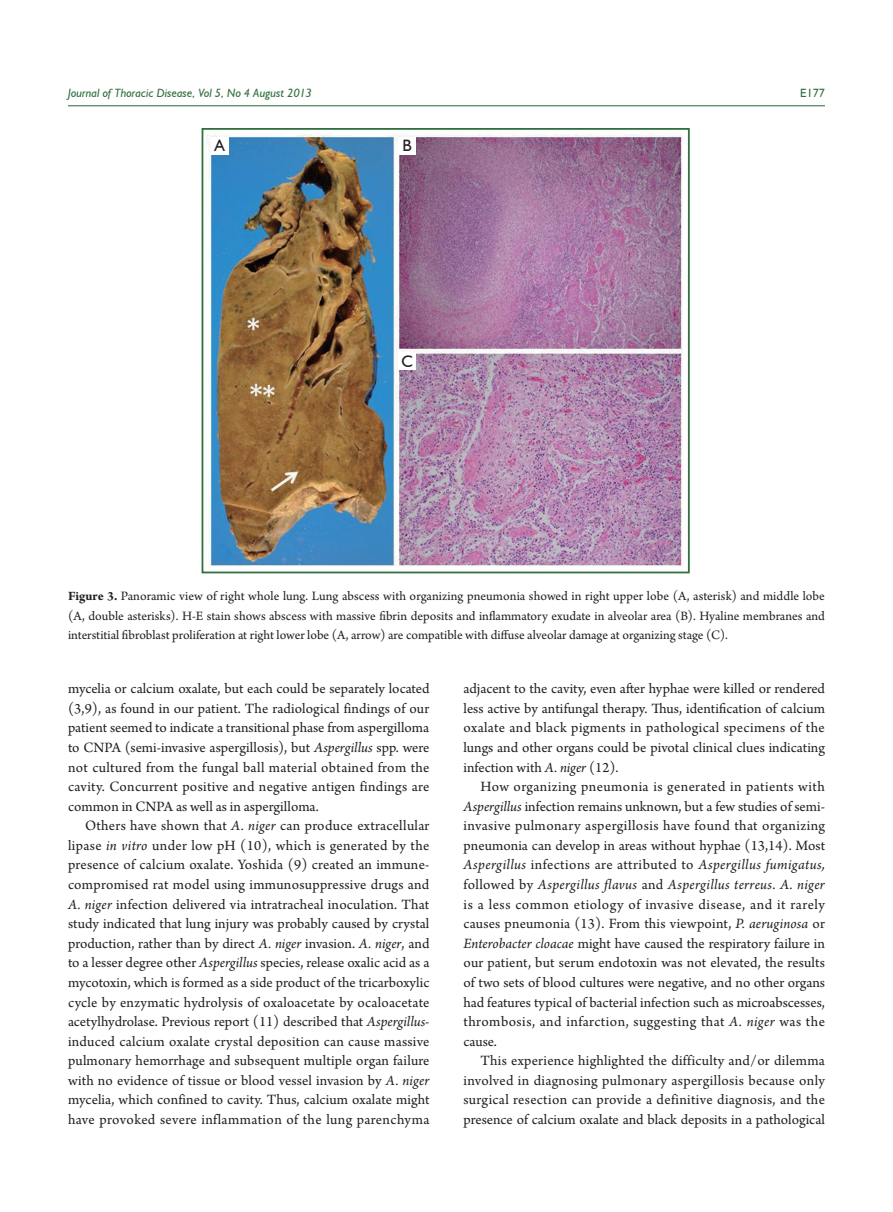
<style>
.page{position:relative;width:893px;height:1212px;background:#fff}
.page>*{position:absolute;margin:0;border:0;box-sizing:border-box;transform-origin:0 0}
.t1{font:16.5px "Humanist 521 BT";color:#231f20}
.t2{font:15px/19.6px "Arno Pro";letter-spacing:.005em;color:#231f20;text-align:justify}
.t3{font:13.5px/19.5px "Arno Pro";letter-spacing:-.005em;color:#231f20;text-align:justify}
.t4{font:italic 12px "Humanist 521 BT";color:#30703e}
.t5{font:12px "Humanist 521 BT";color:#30703e}
.s1{font-weight:700}
.s2{font-style:italic}
</style>
<div class="page">
<hr style="left:68px;top:105px;width:757px;height:1px;background:#30703e">
<img style="left:206px;top:134px;width:477px;height:432px">
<div style="left:202px;top:128px;width:488px;height:445px;border:2px solid #30703e"></div>
<div style="left:211px;top:137px;width:17px;height:17px;background:#fff"></div>
<div style="left:399px;top:137px;width:17px;height:17px;background:#fff"></div>
<div style="left:399px;top:353px;width:17px;height:17px;background:#fff"></div>
<p class="t4" style="left:68px;top:86px;width:245px">Journal of Thoracic Disease, Vol 5, No 4 August 2013</p>
<p class="t5" style="left:800px;top:86px;width:26px">E177</p>
<p class="t1" style="left:214px;top:135px;width:12px">A</p>
<p class="t1" style="left:403px;top:135px;width:11px">B</p>
<p class="t1" style="left:402px;top:351px;width:13px">C</p>
<p class="t3" style="left:68px;top:587px;width:758px"><span class="s1">Figure 3.</span> Panoramic view of right whole lung. Lung abscess with organizing pneumonia showed in right upper lobe (A, asterisk) and middle lobe (A, double asterisks). H-E stain shows abscess with massive fibrin deposits and inflammatory exudate in alveolar area (B). Hyaline membranes and interstitial fibroblast proliferation at right lower lobe (A, arrow) are compatible with diffuse alveolar damage at organizing stage (C).</p>
<p class="t2" style="left:68px;top:680px;width:363px">mycelia or calcium oxalate, but each could be separately located (3,9), as found in our patient. The radiological findings of our patient seemed to indicate a transitional phase from aspergilloma to CNPA (semi-invasive aspergillosis), but <span class="s2">Aspergillus</span> spp. were not cultured from the fungal ball material obtained from the cavity. Concurrent positive and negative antigen findings are common in CNPA as well as in aspergilloma.</p>
<p class="t2" style="left:68px;top:817px;width:363px;text-indent:17px">Others have shown that <span class="s2">A. niger</span> can produce extracellular lipase <span class="s2">in vitro</span> under low pH (10), which is generated by the presence of calcium oxalate. Yoshida (9) created an immune&shy;compromised rat model using immunosuppressive drugs and <span class="s2">A. niger</span> infection delivered via intratracheal inoculation. That study indicated that lung injury was probably caused by crystal production, rather than by direct <span class="s2">A. niger</span> invasion. <span class="s2">A. niger</span>, and to a lesser degree other <span class="s2">Aspergillus</span> species, release oxalic acid as a mycotoxin, which is formed as a side product of the tricarboxylic cycle by enzymatic hydrolysis of oxaloacetate by ocaloacetate acetylhydrolase. Previous report (11) described that <span class="s2">Aspergillus&shy;</span>induced calcium oxalate crystal deposition can cause massive pulmonary hemorrhage and subsequent multiple organ failure with no evidence of tissue or blood vessel invasion by <span class="s2">A. niger </span>mycelia, which confined to cavity. Thus, calcium oxalate might have provoked severe inflammation of the lung parenchyma</p>
<p class="t2" style="left:463px;top:680px;width:363px">adjacent to the cavity, even after hyphae were killed or rendered less active by antifungal therapy. Thus, identification of calcium oxalate and black pigments in pathological specimens of the lungs and other organs could be pivotal clinical clues indicating infection with <span class="s2">A. niger</span> (12).</p>
<p class="t2" style="left:463px;top:777px;width:363px;text-indent:17px">How organizing pneumonia is generated in patients with <span class="s2">Aspergillus</span> infection remains unknown, but a few studies of semi&shy;invasive pulmonary aspergillosis have found that organizing pneumonia can develop in areas without hyphae (13,14). Most <span class="s2">Aspergillus</span> infections are attributed to <span class="s2">Aspergillus fumigatus, </span>followed by <span class="s2">Aspergillus flavus</span> and <span class="s2">Aspergillus terreus</span>. <span class="s2">A. niger </span>is a less common etiology of invasive disease, and it rarely causes pneumonia (13). From this viewpoint, <span class="s2">P. aeruginosa</span> or <span class="s2">Enterobacter cloacae</span> might have caused the respiratory failure in our patient, but serum endotoxin was not elevated, the results of two sets of blood cultures were negative, and no other organs had features typical of bacterial infection such as microabscesses, thrombosis, and infarction, suggesting that <span class="s2">A. niger</span> was the cause.</p>
<p class="t2" style="left:463px;top:1052px;width:363px;text-indent:17px">This experience highlighted the difficulty and/or dilemma involved in diagnosing pulmonary aspergillosis because only surgical resection can provide a definitive diagnosis, and the presence of calcium oxalate and black deposits in a pathological</p>
</div>
